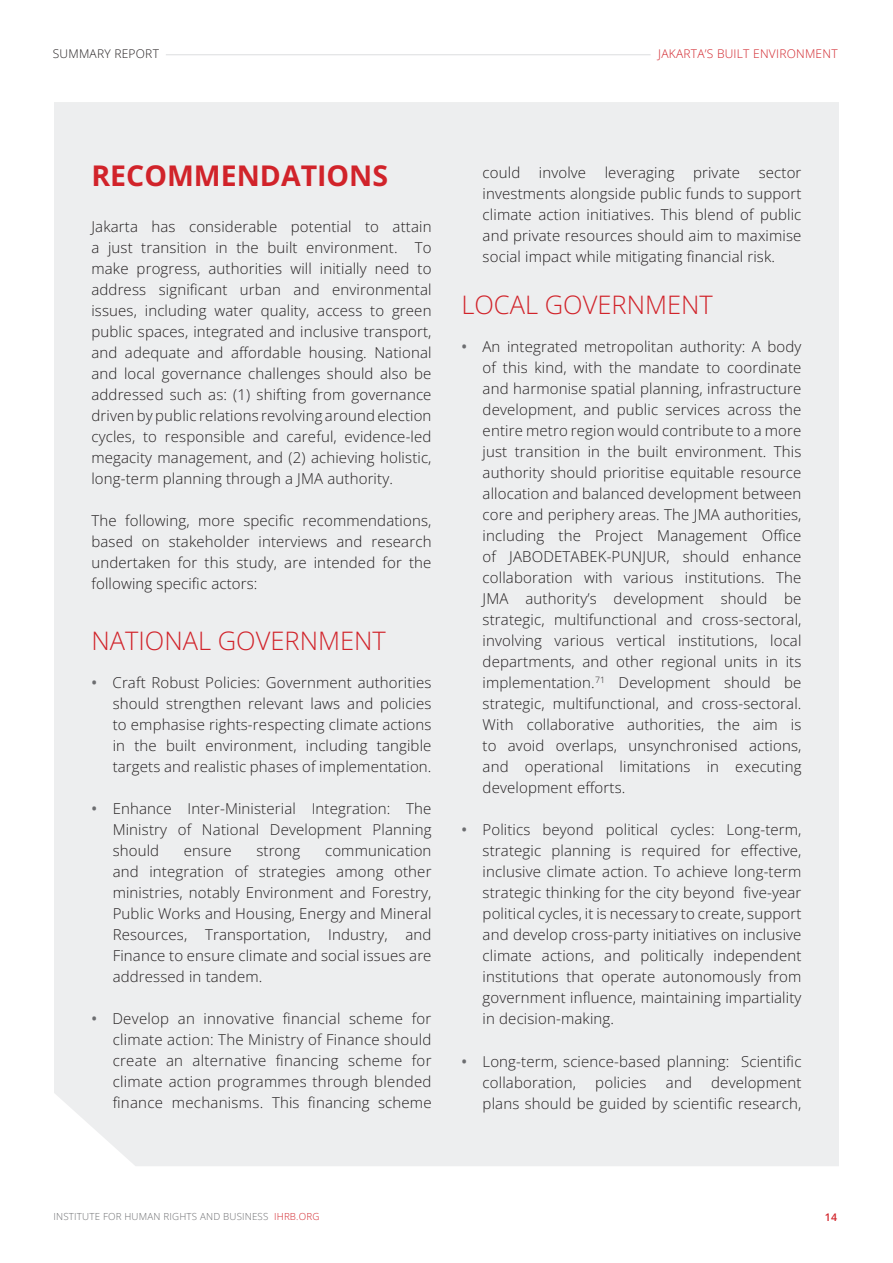
<style>
.page{position:relative;width:893px;height:1263px;background:#fff}
.page>*{position:absolute;margin:0;border:0;box-sizing:border-box;transform-origin:0 0}
.Heading{font:700 28.5px "Open Sans";color:#d1232a}
.Subheading{font:300 25.5px "Open Sans";color:#d1232a}
.Body_copy{font:300 15px/21px "Open Sans";letter-spacing:.01em;color:#231f20;text-align:justify}
.t1{font:300 12px "Open Sans";letter-spacing:.02em;color:#d1232a}
.t2{font:300 12px "Open Sans";letter-spacing:.02em;color:#231f20}
.t3{font:600 10.5px "Open Sans";color:#d1232a}
.t4{font:300 9.75px "Open Sans";letter-spacing:.02em;color:#6c6d70}
.s1{font-weight:600;color:#6c6d70}
.s2{color:#d1232a}
</style>
<div class="page">
<hr style="left:166px;top:54px;width:485px;height:1px;background:#dcdddf">
<div style="left:54px;top:102px;width:785px;height:1064px;background:#edeeef"></div>
<p class="t2" style="left:53px;top:45px;width:108px">SUMMARY REPORT</p>
<p class="t1" style="left:658px;top:46px;width:181px">JAKARTA’S BUILT ENVIRONMENT</p>
<p class="Heading" style="left:91px;top:155px;width:298px">RECOMMENDATIONS</p>
<p class="Body_copy" style="left:91px;top:216px;width:342px">Jakarta has considerable potential to attain a just transition in the built environment. To make progress, authorities will initially need to address significant urban and environmental issues, including water quality, access to green public spaces, integrated and inclusive transport, and adequate and affordable housing. National and local governance challenges should also be addressed such as: (1) shifting from governance driven by public relations revolving around election cycles, to responsible and careful, evidence-led megacity management, and (2) achieving holistic, long-term planning through a JMA authority.</p>
<p class="Body_copy" style="left:91px;top:510px;width:342px">The following, more specific recommendations, based on stakeholder interviews and research undertaken for this study, are intended for the following specific actors:</p>
<p class="Subheading" style="left:91px;top:623px;width:296px">NATIONAL GOVERNMENT</p>
<p class="Body_copy" style="left:113px;top:671px;width:320px;text-indent:-21px"><span class="s1">•</span> Craft Robust Policies: Government authorities should strengthen relevant laws and policies to emphasise rights-respecting climate actions in the built environment, including tangible targets and realistic phases of implementation.</p>
<p class="Body_copy" style="left:113px;top:798px;width:320px;text-indent:-21px"><span class="s1">•</span> Enhance Inter-Ministerial Integration: The Ministry of National Development Planning should</p>
<p class="Body_copy" style="left:113px;top:840px;width:320px;text-indent:212px">communication and integration of strategies among other ministries, notably Environment and Forestry, Public Works and Housing, Energy and Mineral Resources, Transportation, Industry, and Finance to ensure climate and social issues are addressed in tandem.</p>
<p class="Body_copy" style="left:113px;top:1008px;width:320px;text-indent:-21px"><span class="s1">•</span> Develop an innovative financial scheme for climate action: The Ministry of Finance should create an alternative financing scheme for climate action programmes through blended finance mechanisms. This financing scheme</p>
<p class="Body_copy" style="left:184px;top:840px;width:49px">ensure</p>
<p class="Body_copy" style="left:256px;top:840px;width:46px">strong</p>
<p class="Body_copy" style="left:483px;top:162px;width:320px">could involve leveraging private sector investments alongside public funds to support climate action initiatives. This blend of public and private resources should aim to maximise social impact while mitigating financial risk.</p>
<p class="Subheading" style="left:461px;top:287px;width:253px">LOCAL GOVERNMENT</p>
<p class="Body_copy" style="left:483px;top:336px;width:320px;text-indent:-21px"><span class="s1">•</span> An integrated metropolitan authority: A body of this kind, with the mandate to coordinate and harmonise spatial planning, infrastructure development, and public services across the entire metro region would contribute to a more just transition in the built environment. This authority should prioritise equitable resource allocation and balanced development between core and periphery areas. The JMA authorities, including the Project Management Office of JABODETABEK-PUNJUR, should enhance collaboration with various institutions. The JMA authority’s development should be strategic, multifunctional and cross-sectoral, involving various vertical institutions, local departments, and other regional units in its implementation.<sup>71</sup> Development should be strategic, multifunctional, and cross-sectoral.<br>With collaborative authorities, the aim is to avoid overlaps, unsynchronised actions, and operational limitations in executing development efforts.</p>
<p class="Body_copy" style="left:483px;top:819px;width:320px;text-indent:-21px"><span class="s1">•</span> Politics beyond political cycles: Long-term, strategic planning is required for effective, inclusive climate action. To achieve long-term strategic thinking for the city beyond five-year political cycles, it is necessary to create, support and develop cross-party initiatives on inclusive climate actions, and politically independent institutions that operate autonomously from government influence, maintaining impartiality in decision-making.</p>
<p class="Body_copy" style="left:483px;top:1050px;width:320px;text-indent:-21px"><span class="s1">•</span> Long-term, science-based planning: Scientific collaboration,</p>
<p class="Body_copy" style="left:483px;top:1071px;width:320px;text-align:right">development<br>plans should be guided by scientific research,</p>
<p class="Body_copy" style="left:595px;top:1071px;width:53px">policies</p>
<p class="Body_copy" style="left:666px;top:1071px;width:28px">and</p>
<p class="t4" style="left:54px;top:1210px;width:267px">INSTITUTE FOR HUMAN RIGHTS AND BUSINESS <span class="s2">IHRB.ORG</span></p>
<p class="t3" style="left:825px;top:1210px;width:14px">14</p>
</div>
